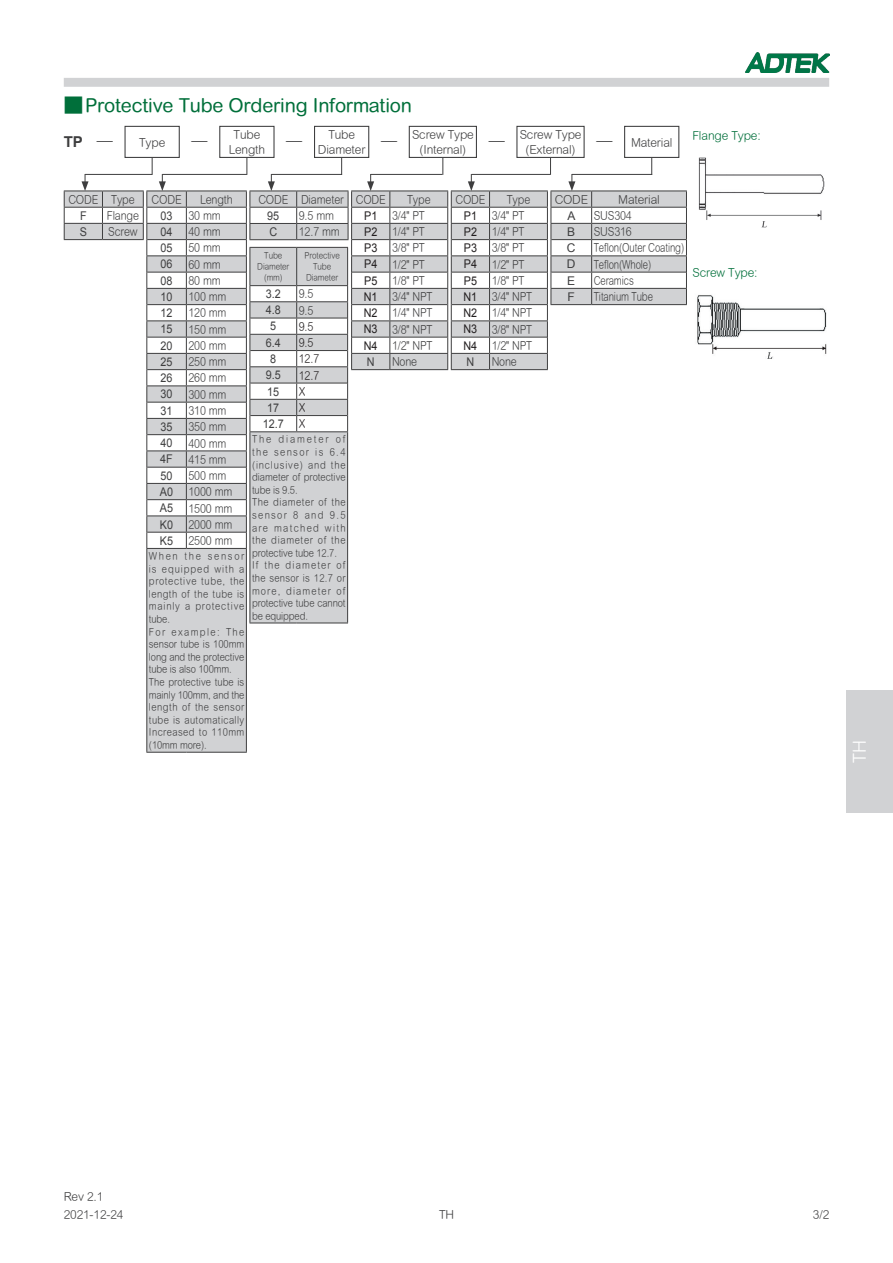
<style>
.page{position:relative;width:893px;height:1263px;background:#fff}
.page>*{position:absolute;margin:0;border:0;box-sizing:border-box;transform-origin:0 0}
.t1{font:19.5px "DF Yuan Bd HKP BF";color:#006f3a}
.t2{font:18px "DF Yuan Lt HKP BF";color:#3e3e3f}
.t3{font:18px "DF Yuan Lt HKP BF";color:#fff}
.t4{font:700 15px "Arial";color:#3e3e3f}
.t5{font:12px/16.2px "DF Yuan Lt HKP BF";color:#3e3e3f;scale:.9 1}
.t6{font:12px/14.4px "DF Yuan Lt HKP BF";color:#3e3e3f;text-align:center}
.t7{font:12px "Arial";color:#3e3e3f;scale:.9 1}
.t8{font:12px "DF Yuan Lt HKP BF";color:#3e3e3f;scale:.8 1}
.t9{font:12px "DF Yuan Lt HKP BF";color:#006f3a}
.t10{font:12px "DF Yuan Lt HKP BF";color:#231f20;scale:.9 1}
.t11{font:12px "Arial";color:#3e3e3f}
.t12{font:10.5px/12.6px "DF Yuan Lt HKP BF";letter-spacing:.055em;color:#3e3e3f;scale:.9 1}
.t13{font:10.5px/12.6px "DF Yuan Lt HKP BF";letter-spacing:.08em;color:#3e3e3f;scale:.9 1}
.t14{font:9px/10.8px "DF Yuan Lt HKP BF";color:#3e3e3f;text-align:center;scale:.9 1}
.s1{font-family:"DF Yuan Lt HK BF"}
.s2{font-size:18px}
.s3{font-family:"Arial";color:#231f20}
</style>
<div class="page">
<img style="left:745px;top:52px;width:84px;height:21px">
<div style="left:64px;top:78px;width:765px;height:9px;background:#d1d2d4"></div>
<div style="left:846px;top:690px;width:47px;height:123px;background:#d1d2d4"></div>
<div style="left:125px;top:126px;width:55px;height:32px;border:1px solid #3e3e3f"></div>
<div style="left:219px;top:126px;width:56px;height:32px;border:1px solid #3e3e3f"></div>
<div style="left:314px;top:126px;width:55px;height:32px;border:1px solid #3e3e3f"></div>
<div style="left:409px;top:126px;width:68px;height:32px;border:1px solid #3e3e3f"></div>
<div style="left:516px;top:126px;width:69px;height:32px;border:1px solid #3e3e3f"></div>
<div style="left:624px;top:126px;width:55px;height:32px;border:1px solid #3e3e3f"></div>
<div style="left:147px;top:623px;width:99px;height:129px;background:#d1d2d4"></div>
<hr style="left:146px;top:549px;width:1px;height:203px;background:#3e3e3f">
<hr style="left:246px;top:549px;width:1px;height:203px;background:#3e3e3f">
<hr style="left:146px;top:752px;width:40px;height:1px;background:#3e3e3f">
<hr style="left:186px;top:752px;width:61px;height:1px;background:#3e3e3f">
<svg style="left:64px;top:158px;width:623px;height:465px"></svg>
<hr style="left:550px;top:304px;width:42px;height:1px;background:#3e3e3f">
<hr style="left:592px;top:304px;width:95px;height:1px;background:#3e3e3f">
<img style="left:698px;top:157px;width:127px;height:71px">
<img style="left:697px;top:295px;width:130px;height:64px">
<h1 class="t1" style="left:64px;top:96px;width:349px"><span class="s1">■</span>Protective Tube Ordering Information</h1>
<p class="t6" style="left:96px;top:135px;width:71px"><span class="s2">—</span> Type</p>
<h2 class="t2" style="left:191px;top:133px;width:19px">—</h2>
<h2 class="t2" style="left:285px;top:133px;width:19px">—</h2>
<h2 class="t2" style="left:380px;top:133px;width:19px">—</h2>
<h2 class="t2" style="left:488px;top:133px;width:19px">—</h2>
<h2 class="t2" style="left:595px;top:133px;width:19px">—</h2>
<p class="t6" style="left:229px;top:128px;width:38px">Tube<br>Length</p>
<p class="t6" style="left:318px;top:128px;width:49px">Tube<br>Diameter</p>
<p class="t6" style="left:412px;top:128px;width:63px">Screw Type (Internal)</p>
<p class="t6" style="left:520px;top:128px;width:63px">Screw Type (External)</p>
<p class="t4" style="left:64px;top:132px;width:21px">TP</p>
<p class="t6" style="left:631px;top:135px;width:43px">Material</p>
<p class="t9" style="left:692px;top:129px;width:70px">Flange Type:</p>
<p class="t5" style="left:68px;top:191px;width:75px">CODE Type</p>
<p class="t7" style="left:80px;top:207px;width:9px">F</p>
<p class="t5" style="left:107px;top:208px;width:37px">Flange</p>
<p class="t7" style="left:80px;top:224px;width:10px">S</p>
<p class="t5" style="left:108px;top:224px;width:34px">Screw</p>
<p class="t5" style="left:152px;top:191px;width:35px">CODE</p>
<p class="t5" style="left:200px;top:191px;width:38px">Length</p>
<p class="t7" style="left:161px;top:207px;width:15px">03</p>
<p class="t5" style="left:188px;top:208px;width:37px">30 mm</p>
<p class="t7" style="left:161px;top:224px;width:15px">04</p>
<p class="t5" style="left:188px;top:224px;width:37px">40 mm</p>
<p class="t7" style="left:161px;top:240px;width:15px">05</p>
<p class="t5" style="left:188px;top:240px;width:37px">50 mm</p>
<p class="t7" style="left:161px;top:256px;width:15px">06</p>
<p class="t5" style="left:188px;top:256px;width:37px">60 mm</p>
<p class="t7" style="left:161px;top:272px;width:15px">08</p>
<p class="t5" style="left:188px;top:273px;width:37px">80 mm</p>
<p class="t7" style="left:161px;top:289px;width:15px">10</p>
<p class="t5" style="left:188px;top:289px;width:44px">100 mm</p>
<p class="t7" style="left:161px;top:305px;width:15px">12</p>
<p class="t5" style="left:188px;top:305px;width:44px">120 mm</p>
<p class="t7" style="left:161px;top:321px;width:15px">15</p>
<p class="t5" style="left:188px;top:321px;width:44px">150 mm</p>
<p class="t7" style="left:161px;top:338px;width:15px">20</p>
<p class="t5" style="left:188px;top:338px;width:44px">200 mm</p>
<p class="t7" style="left:161px;top:354px;width:15px">25</p>
<p class="t5" style="left:188px;top:354px;width:44px">250 mm</p>
<p class="t7" style="left:161px;top:370px;width:15px">26</p>
<p class="t5" style="left:188px;top:370px;width:44px">260 mm</p>
<p class="t7" style="left:161px;top:386px;width:15px">30</p>
<p class="t5" style="left:188px;top:386px;width:44px">300 mm</p>
<p class="t7" style="left:161px;top:403px;width:15px">31</p>
<p class="t5" style="left:188px;top:403px;width:44px">310 mm</p>
<p class="t7" style="left:161px;top:419px;width:15px">35</p>
<p class="t5" style="left:188px;top:419px;width:44px">350 mm</p>
<p class="t7" style="left:161px;top:435px;width:15px">40</p>
<p class="t5" style="left:188px;top:435px;width:44px">400 mm</p>
<p class="t7" style="left:160px;top:451px;width:16px">4F</p>
<p class="t5" style="left:188px;top:451px;width:44px">415 mm</p>
<p class="t7" style="left:161px;top:468px;width:15px">50</p>
<p class="t5" style="left:188px;top:468px;width:44px">500 mm</p>
<p class="t7" style="left:160px;top:484px;width:16px">A0</p>
<p class="t5" style="left:188px;top:484px;width:50px">1000 mm</p>
<p class="t7" style="left:160px;top:500px;width:16px">A5</p>
<p class="t5" style="left:188px;top:500px;width:50px">1500 mm</p>
<p class="t7" style="left:160px;top:516px;width:16px">K0</p>
<p class="t5" style="left:188px;top:516px;width:50px">2000 mm</p>
<p class="t7" style="left:160px;top:533px;width:16px">K5</p>
<p class="t5" style="left:188px;top:533px;width:50px">2500 mm</p>
<p class="t12" style="left:149px;top:550px;width:107px">When the sensor is equipped with a protective tube, the length of the tube is mainly a protective tube.<br>For example: The sensor tube is 100mm long and the protective tube is also 100mm.<br>The protective tube is mainly 100mm, and the length of the sensor tube is automatically<br>Increased to 110mm (10mm more).</p>
<p class="t5" style="left:258px;top:191px;width:96px">CODE Diameter</p>
<p class="t7" style="left:267px;top:208px;width:15px">95</p>
<p class="t5" style="left:299px;top:208px;width:40px">9.5 mm</p>
<p class="t7" style="left:269px;top:224px;width:10px">C</p>
<p class="t5" style="left:299px;top:224px;width:47px">12.7 mm</p>
<p class="t14" style="left:257px;top:251px;width:37px">Tube<br>Diameter (mm)</p>
<p class="t14" style="left:305px;top:251px;width:40px">Protective<br>Tube<br>Diameter</p>
<p class="t7" style="left:266px;top:286px;width:18px">3.2</p>
<p class="t5" style="left:299px;top:286px;width:18px">9.5</p>
<p class="t7" style="left:266px;top:302px;width:18px">4.8</p>
<p class="t5" style="left:299px;top:302px;width:18px">9.5</p>
<p class="t7" style="left:270px;top:318px;width:8px">5</p>
<p class="t10" style="left:299px;top:320px;width:18px">9.5</p>
<p class="t7" style="left:266px;top:335px;width:18px">6.4</p>
<p class="t10" style="left:299px;top:336px;width:18px">9.5</p>
<p class="t7" style="left:270px;top:351px;width:8px">8</p>
<p class="t10" style="left:299px;top:353px;width:24px">12.7</p>
<p class="t7" style="left:266px;top:367px;width:18px">9.5</p>
<p class="t10" style="left:299px;top:369px;width:24px">12.7</p>
<p class="t7" style="left:267px;top:383px;width:15px">15</p>
<p class="t10" style="left:299px;top:385px;width:9px">X</p>
<p class="t7" style="left:267px;top:400px;width:15px">17</p>
<p class="t10" style="left:299px;top:401px;width:9px">X</p>
<p class="t7" style="left:263px;top:416px;width:25px">12.7</p>
<p class="t10" style="left:299px;top:418px;width:9px">X</p>
<p class="t13" style="left:252px;top:433px;width:105px">The diameter of the sensor is 6.4 (inclusive) and the diameter of protective tube is 9.5.<br>The diameter of the sensor 8 and 9.5 are matched with the diameter of the protective tube 12.7.<br>If the diameter of the sensor is 12.7 or more, diameter of protective tube cannot be equipped.</p>
<p class="t5" style="left:356px;top:191px;width:35px">CODE</p>
<p class="t5" style="left:364px;top:191px;width:78px;text-indent:43px">Type<br><span class="s3">P1</span> 3/4" PT<br><span class="s3">P2</span> 1/4" PT<br><span class="s3">P3</span> 3/8" PT<br><span class="s3">P4</span> 1/2" PT<br><span class="s3">P5</span> 1/8" PT<br><span class="s3">N1</span> 3/4" NPT<br><span class="s3">N2</span> 1/4" NPT<br><span class="s3">N3</span> 3/8" NPT<br><span class="s3">N4</span> 1/2" NPT</p>
<p class="t7" style="left:367px;top:354px;width:10px">N</p>
<p class="t5" style="left:392px;top:354px;width:29px">None</p>
<p class="t5" style="left:455px;top:191px;width:35px">CODE</p>
<p class="t5" style="left:463px;top:191px;width:78px;text-indent:43px">Type<br><span class="s3">P1</span> 3/4" PT<br><span class="s3">P2</span> 1/4" PT<br><span class="s3">P3</span> 3/8" PT<br><span class="s3">P4</span> 1/2" PT<br><span class="s3">P5</span> 1/8" PT<br><span class="s3">N1</span> 3/4" NPT<br><span class="s3">N2</span> 1/4" NPT<br><span class="s3">N3</span> 3/8" NPT<br><span class="s3">N4</span> 1/2" NPT</p>
<p class="t7" style="left:466px;top:354px;width:10px">N</p>
<p class="t5" style="left:492px;top:354px;width:29px">None</p>
<p class="t6" style="left:555px;top:192px;width:35px">CODE</p>
<p class="t6" style="left:618px;top:192px;width:43px">Material</p>
<p class="t11" style="left:568px;top:207px;width:10px">A</p>
<p class="t5" style="left:594px;top:208px;width:44px">SUS304</p>
<p class="t11" style="left:567px;top:224px;width:10px">B</p>
<p class="t5" style="left:594px;top:224px;width:44px">SUS316</p>
<p class="t11" style="left:567px;top:240px;width:10px">C</p>
<p class="t8" style="left:594px;top:242px;width:114px">Teflon(Outer Coating)</p>
<p class="t11" style="left:567px;top:256px;width:10px">D</p>
<p class="t8" style="left:594px;top:258px;width:73px">Teflon(Whole)</p>
<p class="t11" style="left:567px;top:272px;width:10px">E</p>
<p class="t8" style="left:594px;top:274px;width:51px">Ceramics</p>
<p class="t11" style="left:568px;top:289px;width:9px">F</p>
<p class="t8" style="left:594px;top:290px;width:75px">Titanium Tube</p>
<p class="t9" style="left:692px;top:266px;width:67px">Screw Type:</p>
<h2 class="t3" style="left:850px;top:763px;width:24px;rotate:-90deg">TH</h2>
<p class="t6" style="left:64px;top:1188px;width:61px;line-height:18px;text-align:left">Rev 2.1<br>2021-12-24</p>
<p class="t6" style="left:439px;top:1208px;width:16px">TH</p>
<p class="t6" style="left:813px;top:1208px;width:18px">3/2</p>
</div>
